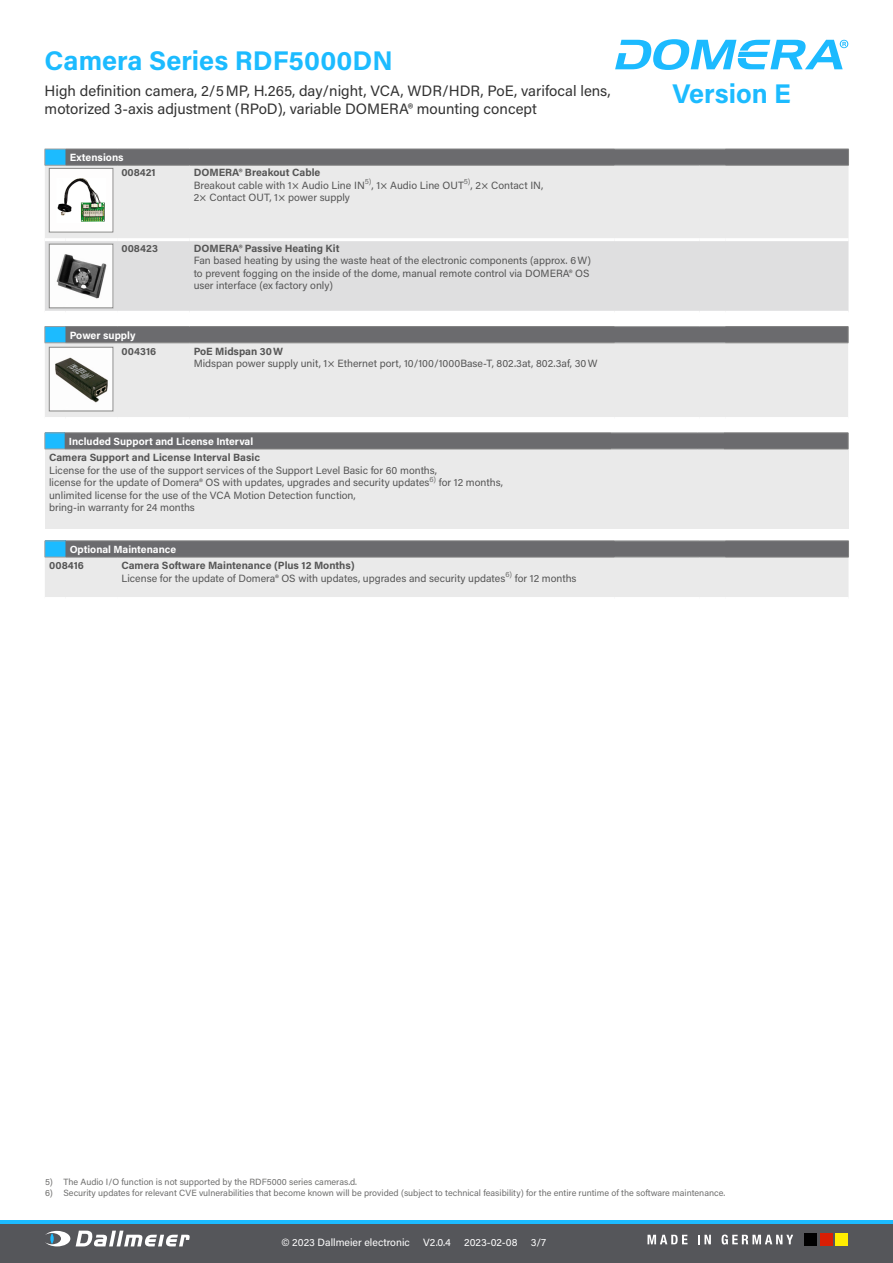
<style>
.page{position:relative;width:893px;height:1263px;background:#fff}
.page>*{position:absolute;margin:0;border:0;box-sizing:border-box;transform-origin:0 0}
.t1{font:700 27px "Acumin Pro";color:#1cbbff}
.t2{font:15px/18px "Acumin Pro";color:#333}
.t3{font:10.5px/12.6px "Acumin Pro";color:#565656}
.t4{font:700 10.5px "Acumin Pro";color:#565656}
.t5{font:10.5px "Acumin Pro";color:#fff}
.t6{font:700 10.5px "Acumin Pro";color:#fff}
.t7{font:700 10.35px "Acumin Pro";color:#fff}
.t8{font:9px "Acumin Pro";color:#6f6f6e}
.s1{font-weight:700}
</style>
<div class="page">
<svg style="left:0;top:1220px;width:893px;height:5px;background:#27a6de"></svg>
<div style="left:0;top:1225px;width:893px;height:38px;background:#55565a"></div>
<svg style="left:76px;top:1230px;width:114px;height:16px"></svg>
<svg style="left:45px;top:1231px;width:25px;height:15px"></svg>
<svg style="left:50px;top:1233px;width:4px;height:11px"></svg>
<div style="left:804px;top:1233px;width:13px;height:13px;background:#000"></div>
<div style="left:820px;top:1233px;width:13px;height:13px;background:#d91e04"></div>
<div style="left:835px;top:1233px;width:13px;height:13px;background:#ffed00"></div>
<svg style="left:647px;top:1235px;width:40px;height:9px"></svg>
<svg style="left:698px;top:1235px;width:13px;height:9px"></svg>
<svg style="left:722px;top:1234px;width:71px;height:10px"></svg>
<svg style="left:615px;top:39px;width:233px;height:31px"></svg>
<div style="left:45px;top:166px;width:803px;height:72px;background:#eaeaea"></div>
<div style="left:45px;top:241px;width:803px;height:70px;background:#dfdfe0"></div>
<svg style="left:45px;top:149px;width:804px;height:17px;background:#6c7074"></svg>
<hr style="left:725px;top:165px;width:124px;height:1px;background:#808080">
<img style="left:51px;top:170px;width:60px;height:60px">
<div style="left:49px;top:168px;width:64px;height:64px;border:1px solid #878786"></div>
<img style="left:51px;top:246px;width:60px;height:60px">
<div style="left:49px;top:244px;width:64px;height:64px;border:1px solid #878786"></div>
<div style="left:45px;top:344px;width:803px;height:73px;background:#eaeaea"></div>
<svg style="left:45px;top:326px;width:804px;height:18px;background:#717478"></svg>
<hr style="left:725px;top:343px;width:123px;height:1px;background:#808080">
<img style="left:51px;top:349px;width:60px;height:60px">
<div style="left:49px;top:347px;width:64px;height:64px;border:1px solid #878786"></div>
<div style="left:45px;top:449px;width:803px;height:79px;background:#eaeaea"></div>
<svg style="left:45px;top:433px;width:804px;height:17px;background:#6e7276"></svg>
<hr style="left:724px;top:449px;width:124px;height:1px;background:#808080">
<svg style="left:45px;top:541px;width:804px;height:56px;background:#c4c5c6"></svg>
<hr style="left:725px;top:557px;width:124px;height:1px;background:#808080">
<h1 class="t1" style="left:45px;top:41px;width:350px">Camera Series RDF5000DN</h1>
<h2 class="t2" style="left:45px;top:81px;width:568px">High definition camera, 2/5MP, H.265, day/night, VCA, WDR/HDR, PoE, varifocal lens, motorized 3-axis adjustment (RPoD), variable DOMERA® mounting concept</h2>
<p class="t6" style="left:70px;top:150px;width:55px">Extensions</p>
<p class="t4" style="left:121px;top:165px;width:36px">008421</p>
<p class="t3" style="left:194px;top:165px;width:351px"><span class="s1">DOMERA® Breakout Cable<br></span>Breakout cable with 1× Audio Line IN<sup>5)</sup>, 1× Audio Line OUT<sup>5)</sup>, 2× Contact IN,<br>2× Contact OUT, 1× power supply</p>
<p class="t4" style="left:121px;top:241px;width:38px">008423</p>
<p class="t4" style="left:194px;top:241px;width:147px">DOMERA® Passive Heating Kit</p>
<p class="t3" style="left:194px;top:254px;width:399px">Fan based heating by using the waste heat of the electronic components (approx. 6W) to prevent fogging on the inside of the dome, manual remote control via DOMERA® OS user interface (ex factory only)</p>
<p class="t6" style="left:70px;top:327px;width:67px">Power supply</p>
<p class="t4" style="left:121px;top:344px;width:36px">004316</p>
<p class="t4" style="left:194px;top:344px;width:91px">PoE Midspan 30W</p>
<p class="t3" style="left:194px;top:357px;width:405px">Midspan power supply unit, 1× Ethernet port, 10/100/1000Base-T, 802.3at, 802.3af, 30W</p>
<p class="t7" style="left:69px;top:434px;width:186px">Included Support and License Interval</p>
<p class="t4" style="left:49px;top:450px;width:212px">Camera Support and License Interval Basic</p>
<p class="t3" style="left:49px;top:463px;width:455px">License for the use of the support services of the Support Level Basic for 60 months,<br>license for the update of Domera® OS with updates, upgrades and security updates<sup>6)</sup> for 12 months, unlimited license for the use of the VCA Motion Detection function,<br>bring-in warranty for 24 months</p>
<p class="t7" style="left:70px;top:542px;width:108px">Optional Maintenance</p>
<p class="t4" style="left:49px;top:558px;width:36px">008416</p>
<p class="t3" style="left:121px;top:559px;width:457px"><span class="s1">Camera Software Maintenance (Plus 12 Months)<br></span>License for the update of Domera® OS with updates, upgrades and security updates<sup>6)</sup> for 12 months</p>
<h1 class="t1" style="left:672px;top:75px;width:120px">Version E</h1>
<p class="t8" style="left:45px;top:1176px;width:314px">5) The Audio I/O function is not supported by the RDF5000 series cameras.d.</p>
<p class="t8" style="left:45px;top:1186px;width:682px">6) Security updates for relevant CVE vulnerabilities that become known will be provided (subject to technical feasibility) for the entire runtime of the software maintenance.</p>
<p class="t5" style="left:281px;top:1235px;width:130px">© 2023 Dallmeier electronic</p>
<p class="t5" style="left:423px;top:1235px;width:29px">V2.0.4</p>
<p class="t5" style="left:464px;top:1235px;width:55px">2023-02-08</p>
<p class="t5" style="left:531px;top:1235px;width:17px">3/7</p>
</div>
